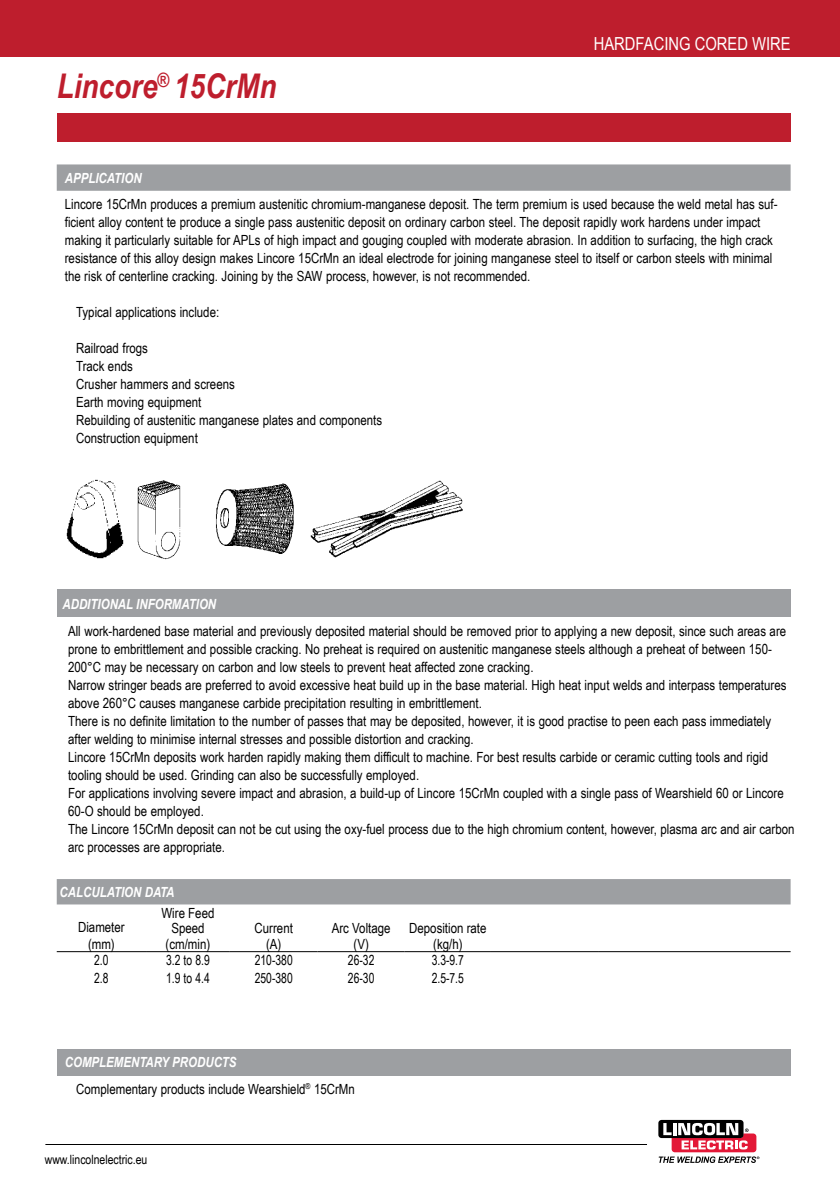
<style>
.page{position:relative;width:840px;height:1191px;background:#fff}
.page>*{position:absolute;margin:0;border:0;box-sizing:border-box;transform-origin:0 0}
.t1{font:italic 700 34px "Arial Narrow";color:#be1e2d}
.t2{font:18px "Arial Narrow";color:#fff}
.t3{font:14px/18px "Arial Narrow";color:#000;text-align:center}
.t4{font:italic 700 14px "Arial Narrow";color:#fff}
.t5{font:14px/18px "Arial Narrow";color:#000;scale:.9 1}
.t6{font:12.8px "Arial Narrow";color:#000}
.s1{font-weight:700;font-style:italic;color:#fff}
</style>
<div class="page">
<div style="left:0;top:0;width:839px;height:57px;background:#be1e2d"></div>
<div style="left:658px;top:1119px;width:85px;height:19px;background:#000;border-radius:3px"></div>
<svg style="left:658px;top:1123px;width:101px;height:40px"></svg>
<hr style="left:45px;top:1144px;width:601px;height:1px;background:#000">
<div style="left:57px;top:113px;width:733px;height:29px;background:#be1e2d"></div>
<div style="left:57px;top:1049px;width:733px;height:26px;background:#9d9fa2"></div>
<div style="left:57px;top:590px;width:733px;height:27px;background:#9d9fa2"></div>
<div style="left:57px;top:879px;width:733px;height:25px;background:#9d9fa2"></div>
<hr style="left:57px;top:951px;width:89px;height:1px;background:#000">
<hr style="left:146px;top:951px;width:84px;height:1px;background:#000">
<hr style="left:404px;top:951px;width:86px;height:1px;background:#000">
<hr style="left:490px;top:951px;width:108px;height:1px;background:#000">
<hr style="left:598px;top:951px;width:192px;height:1px;background:#000">
<hr style="left:230px;top:951px;width:87px;height:1px;background:#000">
<hr style="left:317px;top:951px;width:87px;height:1px;background:#000">
<svg style="left:57px;top:164px;width:733px;height:27px;background:#9fa1a4"></svg>
<img style="left:66px;top:479px;width:58px;height:80px">
<img style="left:137px;top:480px;width:157px;height:80px">
<img style="left:310px;top:480px;width:153px;height:78px">
<h1 class="t1" style="left:57px;top:61px;width:221px">LINCORE<sup>®</sup> 15CRMN</h1>
<p class="t2" style="left:593px;top:30px;width:70px">hardfacing</p>
<p class="t2" style="left:694px;top:30px;width:97px">cored wire</p>
<p class="t4" style="left:65px;top:167px;width:78px">APPLICATION</p>
<p class="t3" style="left:65px;top:194px;width:713px;text-align:left">Lincore 15CrMn produces a premium austenitic chromium-manganese deposit. The term premium is used because the weld metal has suf&shy;ficient alloy content te produce a single pass austenitic deposit on ordinary carbon steel. The deposit rapidly work hardens under impact making it particularly suitable for APLs of high impact and gouging coupled with moderate abrasion. In addition to surfacing, the high crack resistance of this alloy design makes Lincore 15CrMn an ideal electrode for joining manganese steel to itself or carbon steels with minimal the risk of centerline cracking. Joining by the SAW</p>
<p class="t3" style="left:326px;top:267px;width:206px">process, however, is not recommended.</p>
<p class="t3" style="left:76px;top:303px;width:144px">Typical applications include:</p>
<p class="t3" style="left:65px;top:338px;width:85px">Railroad frogs</p>
<p class="t3" style="left:76px;top:357px;width:58px">Track ends</p>
<p class="t3" style="left:76px;top:375px;width:160px">Crusher hammers and screens</p>
<p class="t3" style="left:65px;top:393px;width:138px">Earth moving equipment</p>
<p class="t3" style="left:65px;top:411px;width:319px">Rebuilding of austenitic manganese plates and components</p>
<p class="t3" style="left:76px;top:429px;width:123px">Construction equipment</p>
<p class="t4" style="left:62px;top:593px;width:9px">ADDI</p>
<p class="t4" style="left:90px;top:593px;width:127px">TIONAL INFORMATION</p>
<p class="t3" style="left:68px;top:622px;width:727px;text-align:left">All work-hardened base material and previously deposited material should be removed prior to applying a new deposit, since such areas are prone to embrittlement and possible cracking. No preheat is required on austenitic manganese steels although a preheat of between 150- 200°C may be necessary on carbon and low steels to prevent heat affected zone cracking.<br>Narrow stringer beads are preferred to avoid excessive heat build up in the base material. High heat input welds and interpass temperatures above 260°C causes manganese carbide precipitation resulting in embrittlement.<br>There is no definite limitation to the number of passes that may be deposited, however, it is good practise to peen each pass immediately after welding to minimise internal stresses and possible distortion and cracking.<br>Lincore 15CrMn deposits work harden rapidly making them difficult to machine. For best results carbide or ceramic cutting tools and rigid tooling should be used. Grinding can also be successfully employed.<br>For applications involving severe impact and abrasion, a build-up of Lincore 15CrMn coupled with a single pass of Wearshield 60 or Lincore 60-O should be employed.<br>The Lincore 15CrMn deposit can not be cut using the oxy-fuel process due to the high chromium content, however, plasma arc and air carbon arc processes are appropriate.</p>
<p class="t4" style="left:60px;top:881px;width:102px">CALCULATION DATA</p>
<p class="t3" style="left:78px;top:918px;width:48px;line-height:16.8px">Diameter (mm)</p>
<p class="t3" style="left:161px;top:905px;width:54px;line-height:15.4px">Wire Feed<br>Speed (cm/min)</p>
<p class="t3" style="left:254px;top:920px;width:40px;line-height:15.4px">Current (A)</p>
<p class="t3" style="left:331px;top:920px;width:60px;line-height:15.4px">Arc Voltage (V)</p>
<p class="t3" style="left:409px;top:920px;width:79px;line-height:15.4px">Deposition rate (kg/h)</p>
<p class="t5" style="left:94px;top:950px;width:17px">2.0<br>2.8</p>
<p class="t5" style="left:166px;top:950px;width:50px">3.2 to 8.9<br>1.9 to 4.4</p>
<p class="t5" style="left:255px;top:950px;width:44px">210-380<br>250-380</p>
<p class="t5" style="left:348px;top:950px;width:31px">26-32<br>26-30</p>
<p class="t5" style="left:431px;top:950px;width:37px">3.3-9.7<br>2.5-7.5</p>
<p class="t4" style="left:65px;top:1052px;width:125px">COMPLEMENTAR Y PRODUC</p>
<p class="t3" style="left:76px;top:1049px;width:280px;line-height:26.2px;text-align:left;text-indent:146px"><span class="s1">TS<br></span>Complementary products include Wearshield<sup>®</sup> 15CrMn</p>
<p class="t6" style="left:45px;top:1149px;width:104px">www.lincolnelectric.eu</p>
</div>
